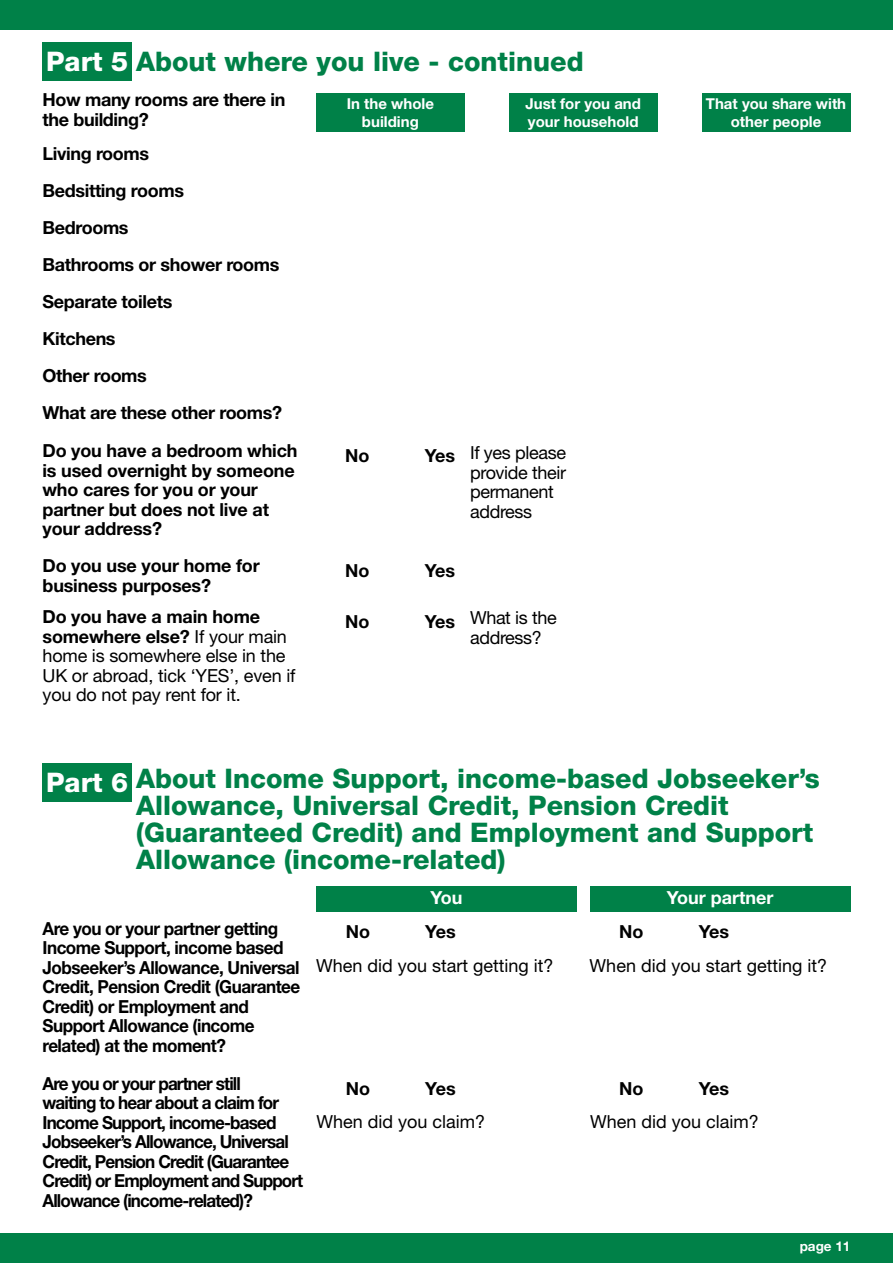
<style>
.page{position:relative;width:893px;height:1263px;background:#fff}
.page>*{position:absolute;margin:0;border:0;box-sizing:border-box;transform-origin:0 0}
.t1{font:800 27px/27px "Helvetica Neue LT Std";color:#008148}
.t2{font:800 27px "Helvetica Neue LT Std";color:#fff}
.t3{font:18px/19.5px "Helvetica Neue LT Std";letter-spacing:-.01em;color:#000}
.t4{font:700 18px/19.5px "Helvetica Neue LT Std";letter-spacing:-.05em;color:#000;scale:.95 1}
.t5{font:700 18px/19.5px "Helvetica Neue LT Std";letter-spacing:-.03em;color:#000;scale:.95 1}
.t6{font:700 18px/36.9px "Helvetica Neue LT Std";letter-spacing:-.03em;color:#000}
.t7{font:700 18px/19.5px "Helvetica Neue LT Std";letter-spacing:-.01em;color:#000}
.t8{font:700 18px "Helvetica Neue LT Std";color:#fff}
.t9{font:700 15px/18px "Helvetica Neue LT Std";color:#fff;text-align:center}
.t10{font:700 13.5px "Helvetica Neue LT Std";color:#fff}
.s1{color:#fff}
.s2{font-weight:700}
</style>
<div class="page">
<div style="left:0;top:0;width:893px;height:30px;background:#008148"></div>
<div style="left:0;top:1233px;width:893px;height:30px;background:#008148"></div>
<div style="left:43px;top:43px;width:89px;height:38px;background:#008148"></div>
<div style="left:316px;top:94px;width:149px;height:38px;background:#008148"></div>
<div style="left:509px;top:94px;width:149px;height:38px;background:#008148"></div>
<div style="left:702px;top:94px;width:148px;height:38px;background:#008148"></div>
<div style="left:43px;top:763px;width:89px;height:38px;background:#008148"></div>
<div style="left:316px;top:887px;width:261px;height:25px;background:#008148"></div>
<div style="left:590px;top:887px;width:260px;height:25px;background:#008148"></div>
<h1 class="t1" style="left:46px;top:48px;width:539px"><span class="s1">Part 5</span> About where you live - continued</h1>
<p class="t6" style="left:43px;top:90px;width:244px;line-height:19.5px">How many rooms are there in the building?</p>
<p class="t6" style="left:43px;top:135px;width:241px">Living rooms<br>Bedsitting rooms<br>Bedrooms<br>Bathrooms or shower rooms<br>Separate toilets<br>Kitchens<br>Other rooms<br>What are these other rooms?</p>
<p class="t9" style="left:347px;top:94px;width:89px">In the whole building</p>
<p class="t9" style="left:525px;top:94px;width:117px;text-align:left">Just for you and your household</p>
<p class="t9" style="left:706px;top:94px;width:142px">That you share with other people</p>
<p class="t7" style="left:43px;top:441px;width:257px">Do you have a bedroom which is used overnight by someone who cares for you or your partner but does not live at your address?</p>
<p class="t6" style="left:345px;top:437px;width:26px">No</p>
<p class="t3" style="left:470px;top:443px;width:98px;text-indent:-45px"><span class="s2">Yes</span> If yes please provide their permanent address</p>
<p class="t7" style="left:43px;top:555px;width:219px">Do you use your home for business purposes?</p>
<p class="t6" style="left:345px;top:552px;width:26px">No</p>
<p class="t6" style="left:425px;top:552px;width:32px">Yes</p>
<p class="t3" style="left:43px;top:607px;width:254px"><span class="s2">Do you have a main home somewhere else?</span> If your main home is somewhere else in the<br>UK or abroad, tick ‘YES’, even if you do not pay rent for it.</p>
<p class="t6" style="left:345px;top:603px;width:26px">No</p>
<p class="t3" style="left:470px;top:608px;width:88px;text-indent:-45px"><span class="s2">Yes</span> What is the address?</p>
<h1 class="t2" style="left:46px;top:766px;width:84px">Part 6</h1>
<h1 class="t1" style="left:136px;top:764px;width:685px">About Income Support, income-based Jobseeker’s Allowance, Universal Credit, Pension Credit (Guaranteed Credit) and Employment and Support Allowance (income-related)</h1>
<p class="t8" style="left:430px;top:886px;width:34px">You</p>
<p class="t8" style="left:667px;top:886px;width:108px">Your partner</p>
<p class="t5" style="left:43px;top:918px;width:273px">Are you or your partner getting<br>Income Support, income based<br>Jobseeker’s Allowance, Universal<br>Credit, Pension Credit (Guarantee<br>Credit) or Employment and<br>Support Allowance (income related) at the moment?</p>
<p class="t6" style="left:346px;top:913px;width:26px">No</p>
<p class="t6" style="left:425px;top:913px;width:32px">Yes</p>
<p class="t6" style="left:619px;top:913px;width:26px">No</p>
<p class="t6" style="left:699px;top:913px;width:32px">Yes</p>
<p class="t3" style="left:316px;top:955px;width:239px">When did you start getting it?</p>
<p class="t3" style="left:590px;top:955px;width:239px">When did you start getting it?</p>
<p class="t4" style="left:43px;top:1073px;width:276px">Are you or your partner still<br>waiting to hear about a claim for<br>Income Support, income-based<br>Jobseeker’s Allowance, Universal<br>Credit, Pension Credit (Guarantee<br>Credit) or Employment and Support<br>Allowance (income-related)?</p>
<p class="t6" style="left:346px;top:1069px;width:26px">No</p>
<p class="t6" style="left:425px;top:1069px;width:32px">Yes</p>
<p class="t6" style="left:619px;top:1069px;width:26px">No</p>
<p class="t6" style="left:699px;top:1069px;width:32px">Yes</p>
<p class="t3" style="left:316px;top:1111px;width:170px">When did you claim?</p>
<p class="t3" style="left:590px;top:1111px;width:170px">When did you claim?</p>
<p class="t10" style="left:800px;top:1238px;width:52px">page 11</p>
</div>
